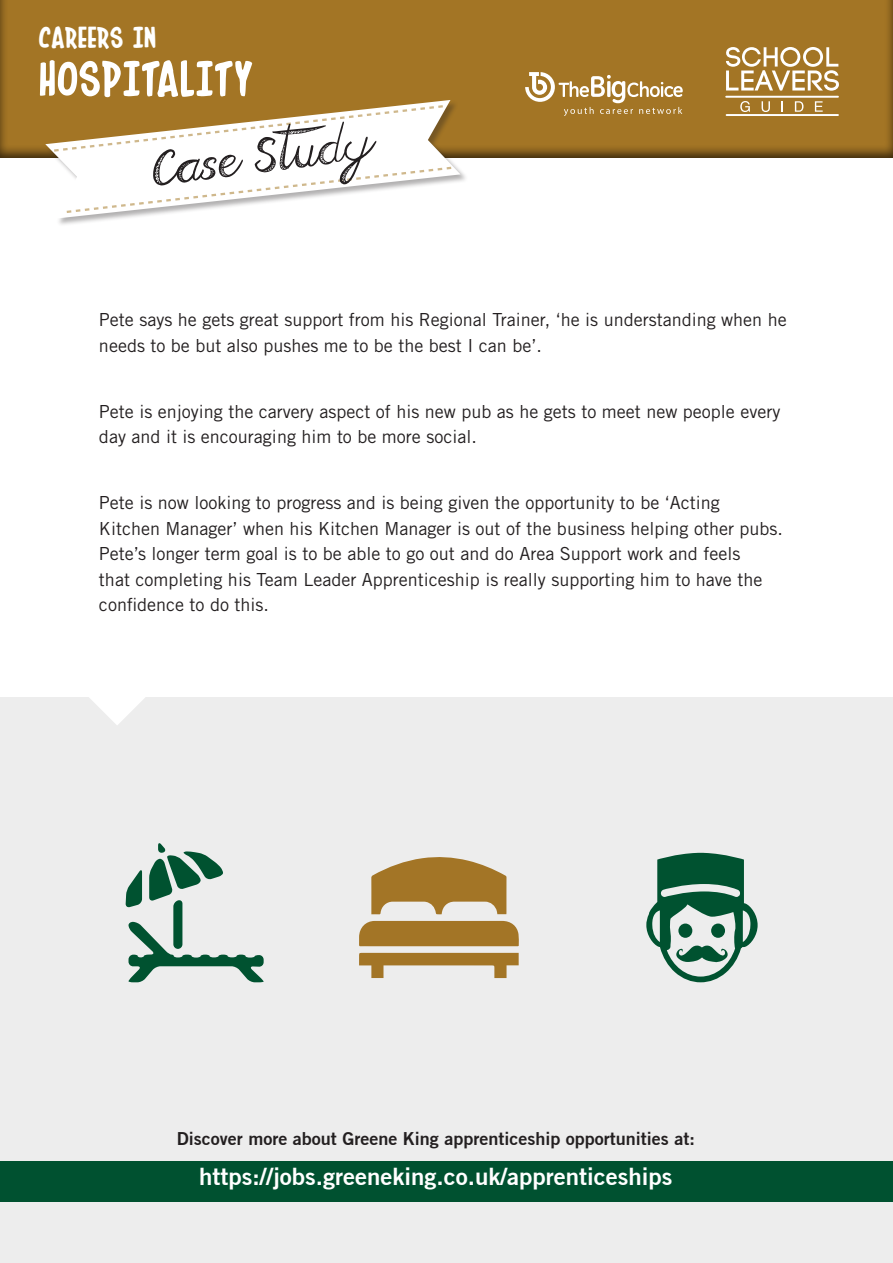
<style>
.page{position:relative;width:893px;height:1263px;background:#fff}
.page>*{position:absolute;margin:0;border:0;box-sizing:border-box;transform-origin:0 0}
.t1{font:60px "In House Edition";color:#fff}
.t2{font:49.8px "Falling Rain";color:#231f20}
.t3{font:36px "In House Edition";color:#fff}
.t4{font:700 24px "Trade Gothic No.2";color:#fff}
.t5{font:18px/25.5px "Trade Gothic LT Std";color:#231f20}
.t6{font:700 18px "Trade Gothic No.2";color:#231f20}
</style>
<div class="page">
<div style="left:0;top:697px;width:893px;height:566px;background:#ededed"></div>
<svg style="left:89px;top:697px;width:56px;height:28px"></svg>
<div style="left:0;top:0;width:893px;height:160px;background:#231f20;opacity:.75"></div>
<hr style="left:727px;top:114px;width:111px;height:2px;background:#fff">
<svg style="left:726px;top:47px;width:113px;height:44px"></svg>
<svg style="left:740px;top:101px;width:10px;height:11px"></svg>
<svg style="left:762px;top:101px;width:8px;height:11px"></svg>
<svg style="left:795px;top:101px;width:8px;height:11px"></svg>
<svg style="left:815px;top:101px;width:8px;height:11px"></svg>
<hr style="left:726px;top:96px;width:112px;height:2px;background:#fff">
<div style="left:46px;top:100px;width:423px;height:127px;background:#231f20;opacity:.35"></div>
<svg style="left:45px;top:100px;width:415px;height:119px"></svg>
<svg style="left:52px;top:104px;width:393px;height:49px"></svg>
<svg style="left:64px;top:165px;width:390px;height:49px"></svg>
<svg style="left:525px;top:72px;width:158px;height:44px"></svg>
<div style="left:0;top:1161px;width:893px;height:41px;background:#005130"></div>
<svg style="left:371px;top:857px;width:135px;height:57px"></svg>
<div style="left:359px;top:921px;width:160px;height:25px;background:#a37526"></div>
<svg style="left:359px;top:953px;width:160px;height:25px"></svg>
<svg style="left:646px;top:853px;width:112px;height:129px"></svg>
<svg style="left:126px;top:843px;width:138px;height:139px"></svg>
<p class="t3" style="left:38px;top:21px;width:119px">CAREERS IN</p>
<p class="t1" style="left:38px;top:52px;width:216px">HOSPITALITY</p>
<p class="t2" style="left:149px;top:141px;width:226px;rotate:-7deg">Case Study</p>
<p class="t5" style="left:99px;top:307px;width:689px">Pete says he gets great support from his Regional Trainer, ‘he is understanding when he needs to be but also pushes me to be the best I can be’.</p>
<p class="t5" style="left:99px;top:398px;width:683px">Pete is enjoying the carvery aspect of his new pub as he gets to meet new people every day and it is encouraging him to be more social.</p>
<p class="t5" style="left:99px;top:490px;width:685px">Pete is now looking to progress and is being given the opportunity to be ‘Acting Kitchen Manager’ when his Kitchen Manager is out of the business helping other pubs.<br>Pete’s longer term goal is to be able to go out and do Area Support work and feels<br>that completing his Team Leader Apprenticeship is really supporting him to have the confidence to do this.</p>
<p class="t6" style="left:177px;top:1128px;width:519px">Discover more about Greene King apprenticeship opportunities at:</p>
<p class="t4" style="left:199px;top:1162px;width:475px">https://jobs.greeneking.co.uk/apprenticeships</p>
</div>
